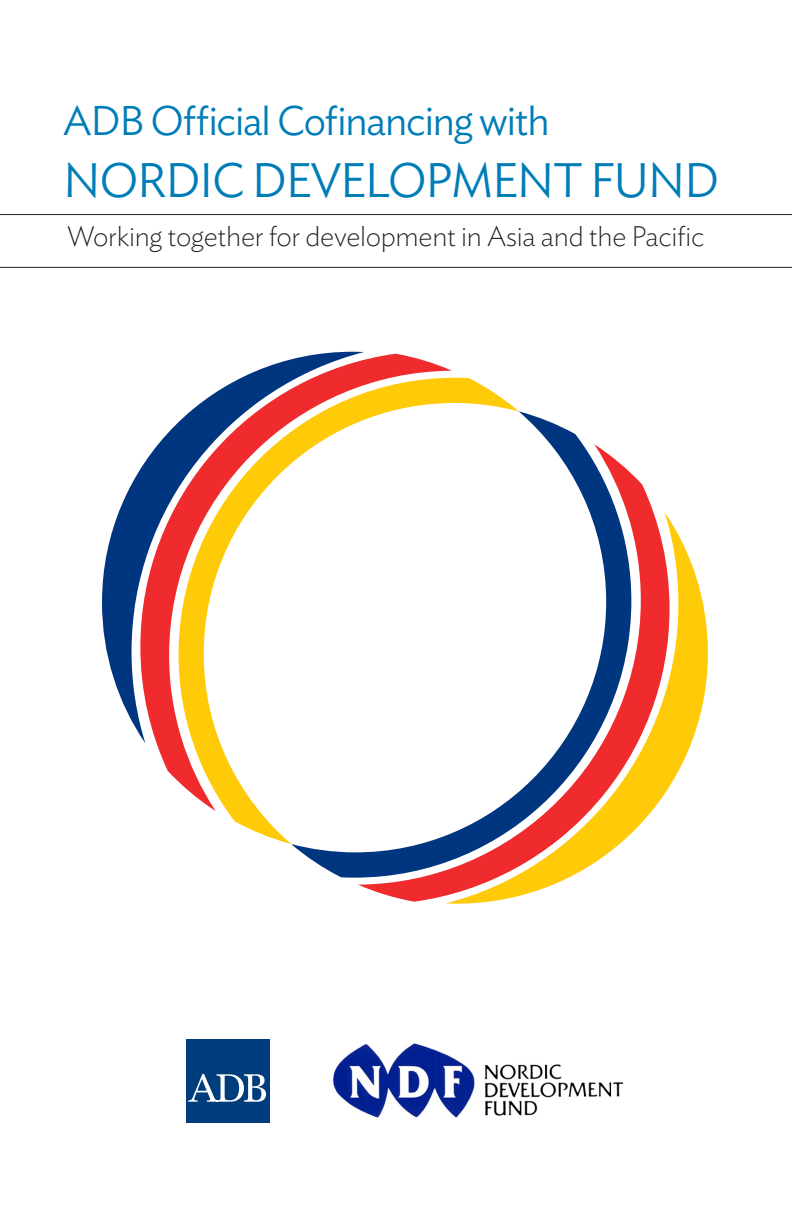
<style>
.page{position:relative;width:792px;height:1224px;background:#fff}
.page>*{position:absolute;margin:0;border:0;box-sizing:border-box;transform-origin:0 0}
.t1{font:300 48px "Ideal Sans";letter-spacing:-.03em;color:#007db7}
.t2{font:300 41.2px "Ideal Sans";letter-spacing:-.03em;color:#007db7}
.t3{font:200 28px "Ideal Sans";letter-spacing:-.01em;color:#231f20}
</style>
<div class="page">
<svg style="left:227px;top:378px;width:292px;height:466px"></svg>
<svg style="left:156px;top:354px;width:296px;height:457px"></svg>
<svg style="left:102px;top:352px;width:262px;height:391px"></svg>
<svg style="left:291px;top:411px;width:292px;height:467px"></svg>
<svg style="left:358px;top:444px;width:296px;height:458px"></svg>
<svg style="left:446px;top:512px;width:262px;height:392px"></svg>
<hr style="left:0;top:214px;width:792px;height:1px;background:#231f20">
<hr style="left:0;top:267px;width:792px;height:1px;background:#231f20">
<div style="left:186px;top:1039px;width:84px;height:84px;background:#003d7d"></div>
<svg style="left:188px;top:1074px;width:78px;height:28px"></svg>
<img style="left:333px;top:1044px;width:291px;height:73px">
<h2 class="t2" style="left:63px;top:89px;width:488px">ADB Official Cofinancing with</h2>
<h1 class="t1" style="left:63px;top:143px;width:658px">NORDIC DEVELOPMENT FUND</h1>
<p class="t3" style="left:67px;top:215px;width:639px">Working together for development in Asia and the Pacific</p>
</div>
